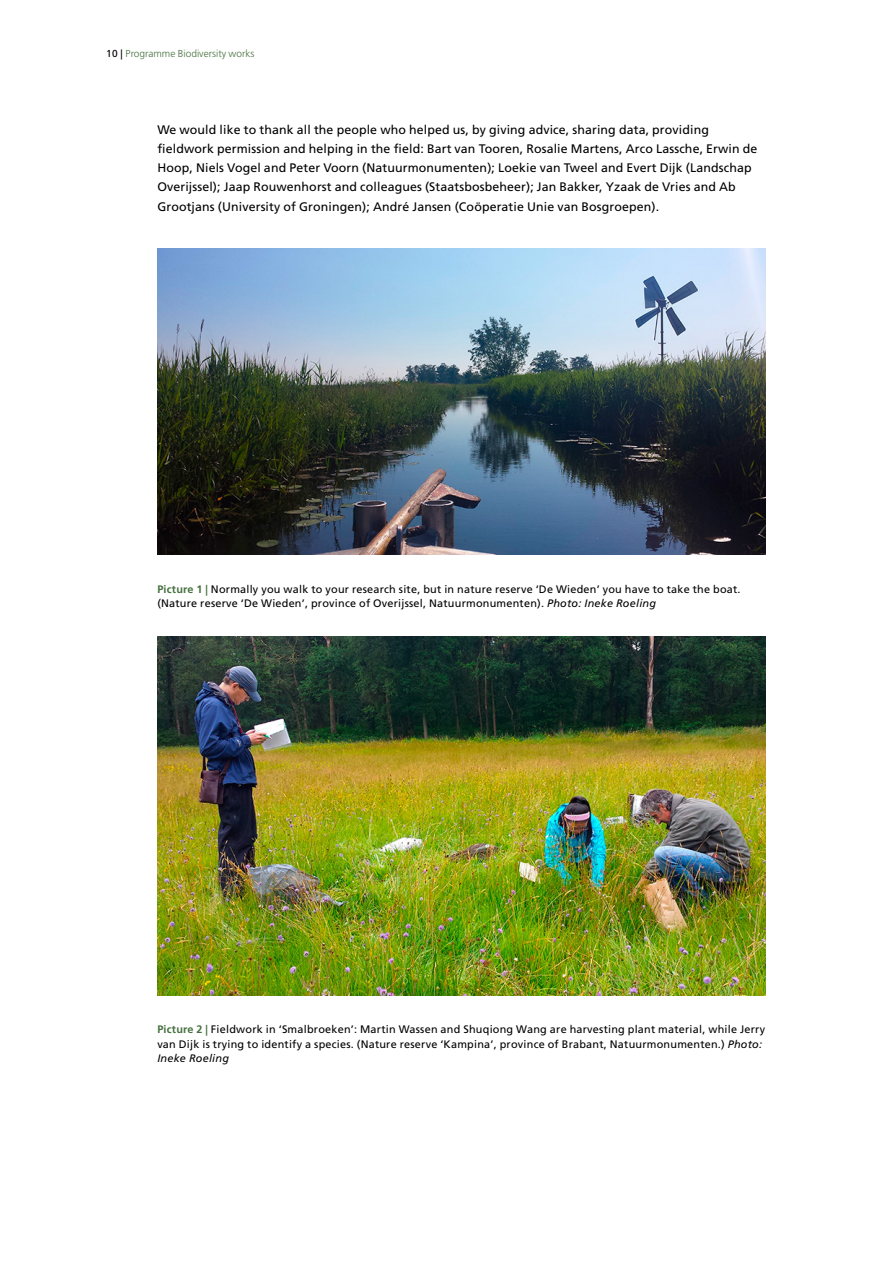
<style>
.page{position:relative;width:893px;height:1263px;background:#fff}
.page>*{position:absolute;margin:0;border:0;box-sizing:border-box;transform-origin:0 0}
.BASIS_platte_tekst{font:12.3px/19.2px "Frutiger LT Std";letter-spacing:.01em;color:#000}
.Figure_7_25{font:10.8px/14.2px "Frutiger LT Std";letter-spacing:.02em;color:#000}
.BASIS_paginanummer{font:300 10.2px "Frutiger LT Std";color:#45703e}
.s1{font-weight:400;color:#000}
.s2{font-weight:700;color:#45703e}
.s3{font-style:italic}
</style>
<div class="page">
<img style="left:157px;top:249px;width:608px;height:306px">
<img style="left:157px;top:636px;width:608px;height:359px">
<p class="BASIS_paginanummer" style="left:106px;top:48px;width:150px"><span class="s1">10 |</span> Programme Biodiversity works</p>
<p class="BASIS_platte_tekst" style="left:157px;top:120px;width:602px">We would like to thank all the people who helped us, by giving advice, sharing data, providing fieldwork permission and helping in the field: Bart van Tooren, Rosalie Martens, Arco Lassche, Erwin de Hoop, Niels Vogel and Peter Voorn (Natuurmonumenten); Loekie van Tweel and Evert Dijk (Landschap Overijssel); Jaap Rouwenhorst and colleagues (Staatsbosbeheer); Jan Bakker, Yzaak de Vries and Ab Grootjans (University of Groningen); André Jansen (Coöperatie Unie van Bosgroepen).</p>
<p class="Figure_7_25" style="left:157px;top:582px;width:585px"><span class="s2">Picture 1 |</span> Normally you walk to your research site, but in nature reserve ‘De Wieden’ you have to take the boat. (Nature reserve ‘De Wieden’, province of Overijssel, Natuurmonumenten). <span class="s3">Photo: Ineke Roeling</span></p>
<p class="Figure_7_25" style="left:157px;top:1022px;width:609px"><span class="s2">Picture 2 |</span> Fieldwork in ‘Smalbroeken’: Martin Wassen and Shuqiong Wang are harvesting plant material, while Jerry van Dijk is trying to identify a species. (Nature reserve ‘Kampina’, province of Brabant, Natuurmonumenten.) <span class="s3">Photo:<br>Ineke Roeling</span></p>
</div>
